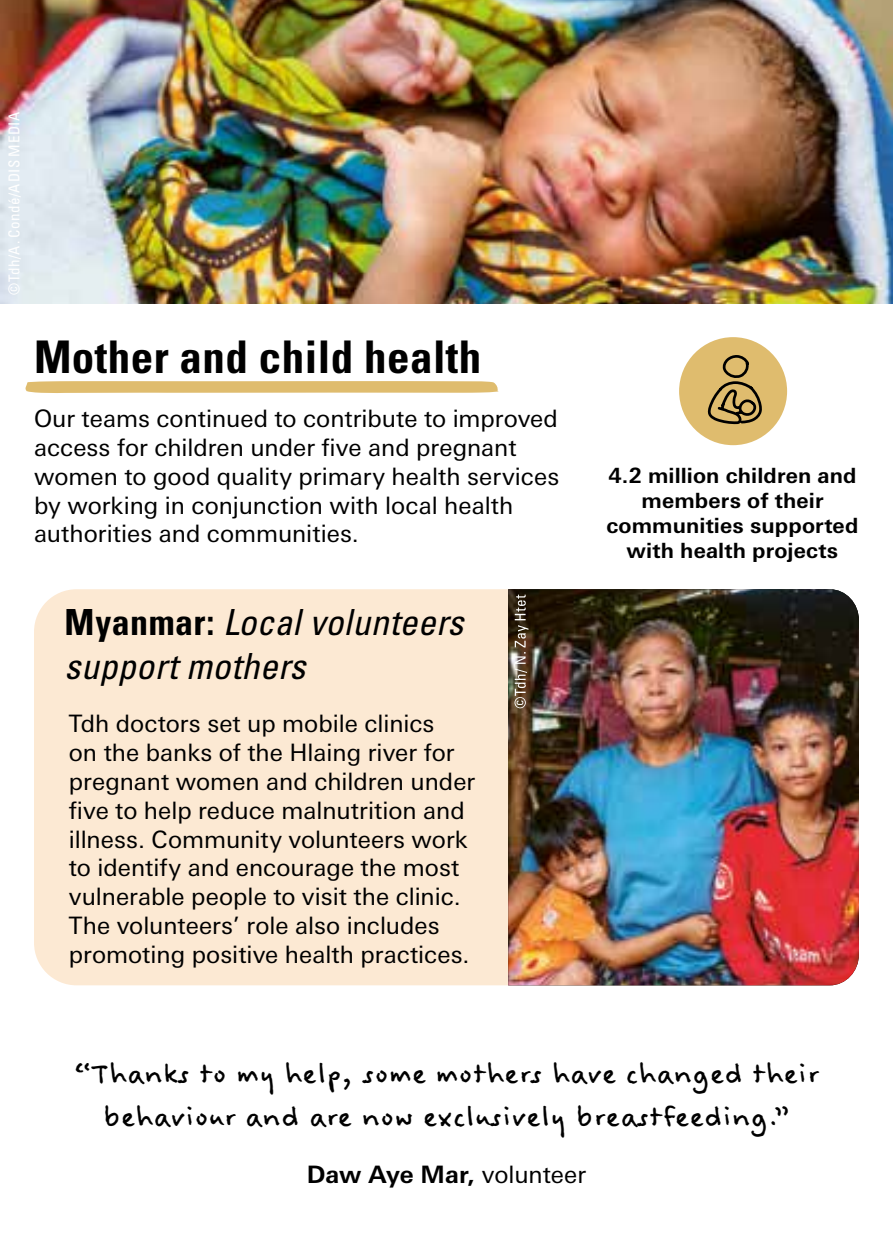
<style>
.page{position:relative;width:893px;height:1259px;background:#fff}
.page>*{position:absolute;margin:0;border:0;box-sizing:border-box;transform-origin:0 0}
.t1{font:700 condensed 45px "Univers LT Std";letter-spacing:.01em;color:#000}
.t2{font:36px/43.2px "Felt Tip Woman";color:#000;text-align:center}
.t3{font:italic condensed 36px/43.2px "Univers LT Std";letter-spacing:.01em;color:#000}
.t4{font:24px/28.8px "Univers Next Pro";color:#000}
.t5{font:700 24px "Univers Next Pro";letter-spacing:-.005em;color:#000}
.t6{font:700 21px/25.2px "Univers Next Pro";letter-spacing:.005em;color:#000;text-align:center}
.t7{font:condensed 15px "Univers LT Std";letter-spacing:.03em;color:#fff}
.s1{font-weight:700;font-style:normal}
.s2{font-weight:400}
</style>
<div class="page">
<div style="left:34px;top:589px;width:825px;height:396px;background:#fce9d3;border-radius:43px"></div>
<img style="left:0;top:0;width:893px;height:303px">
<svg style="left:25px;top:381px;width:474px;height:12px;background:#e0bf75"></svg>
<img style="left:508px;top:589px;width:351px;height:396px">
<div style="left:679px;top:337px;width:108px;height:108px;background:#dfbc6e;border-radius:50%"></div>
<svg style="left:707px;top:355px;width:55px;height:70px"></svg>
<svg style="left:514px;top:594px;width:14px;height:114px;background:#726251"></svg>
<p class="t7" style="left:5px;top:295px;width:185px;rotate:-90deg">©Tdh/A. Condé/ADIS MEDIA</p>
<h1 class="t1" style="left:34px;top:329px;width:449px">Mother and child health</h1>
<p class="t4" style="left:34px;top:404px;width:527px">Our teams continued to contribute to improved access for children under five and pregnant women to good quality primary health services by working in conjunction with local health authorities and communities.</p>
<h2 class="t3" style="left:65px;top:601px;width:400px"><span class="s1">Myanmar:</span> Local volunteers support mothers</h2>
<p class="t4" style="left:69px;top:709px;width:408px">Tdh doctors set up mobile clinics<br>on the banks of the Hlaing river for pregnant women and children under five to help reduce malnutrition and illness. Community volunteers work to identify and encourage the most vulnerable people to visit the clinic.<br>The volunteers’ role also includes promoting positive health practices.</p>
<p class="t6" style="left:606px;top:462px;width:253px">4.2 million children and members of their communities supported with health projects</p>
<h2 class="t2" style="left:74px;top:1053px;width:747px">“Thanks to my help, some mothers have changed their behaviour and are now exclusively breastfeeding.”</h2>
<p class="t5" style="left:307px;top:1160px;width:281px">Daw Aye Mar, <span class="s2">volunteer</span></p>
</div>
